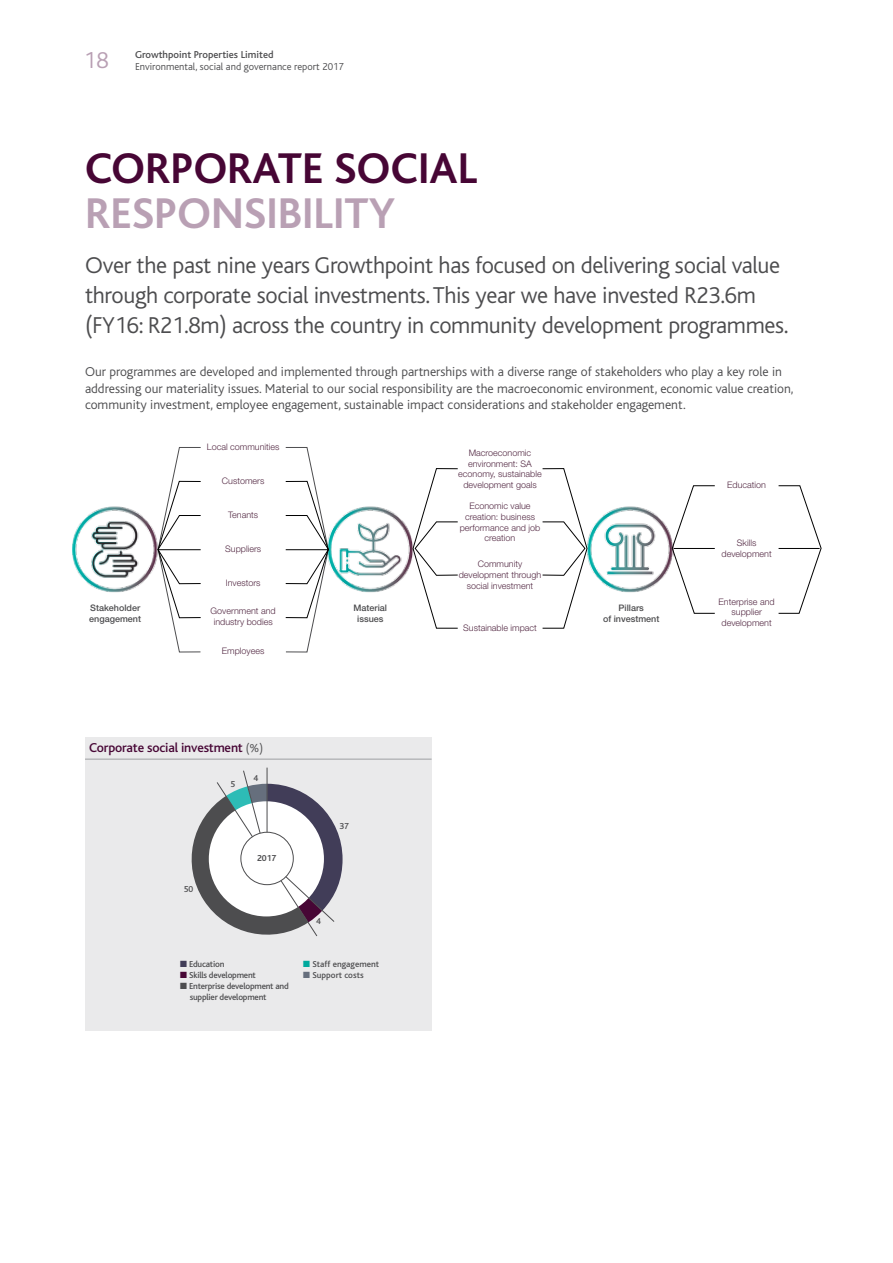
<style>
.page{position:relative;width:893px;height:1263px;background:#fff}
.page>*{position:absolute;margin:0;border:0;box-sizing:border-box;transform-origin:0 0}
.t1{font:700 45px/45px "Bliss";color:#470635}
.t2{font:300 24px/30px "Bliss";letter-spacing:-.015em;color:#4d4d4f}
.t3{font:300 24px "Bliss";color:#b9a0b4}
.t4{font:300 13.5px/16.5px "Bliss";color:#4d4d4f}
.t5{font:500 13.5px "Bliss";letter-spacing:-.015em;color:#470635}
.t6{font:300 10.5px/12px "Bliss";color:#4d4d4f}
.t7{font:300 9px/10.8px "Helvetica Neue LT Std";color:#542a44;text-align:center}
.t8{font:500 9px/10.8px "Bliss";letter-spacing:-.025em;color:#4d4d4f}
.t9{font:500 9px/10.8px "Helvetica Neue LT Std";color:#4d4d4f;text-align:center}
.t10{font:500 9px "Bliss";color:#4d4d4f}
.t11{font:700 9px "Bliss";color:#4d4d4f}
.s1{font-weight:500}
.s2{color:#b9a0b4}
.s3{font-weight:300;font-size:12px;color:#4d4d4f}
.s4{color:#413d58}
.s5{color:#470635}
.s6{color:#00a99d}
.s7{color:#666f7d}
</style>
<div class="page">
<img style="left:72px;top:506px;width:600px;height:87px">
<svg style="left:157px;top:447px;width:44px;height:205px"></svg>
<hr style="left:158px;top:549px;width:43px;height:1px;background:#000">
<svg style="left:285px;top:447px;width:44px;height:205px"></svg>
<hr style="left:286px;top:549px;width:42px;height:1px;background:#000">
<svg style="left:413px;top:468px;width:45px;height:160px"></svg>
<svg style="left:542px;top:468px;width:45px;height:160px"></svg>
<svg style="left:672px;top:485px;width:43px;height:129px"></svg>
<hr style="left:674px;top:548px;width:41px;height:1px;background:#000">
<svg style="left:778px;top:485px;width:43px;height:129px"></svg>
<hr style="left:779px;top:548px;width:41px;height:1px;background:#000">
<div style="left:85px;top:738px;width:347px;height:293px;background:#eaeaeb"></div>
<hr style="left:267px;top:768px;width:1px;height:91px;background:#4d4d4f">
<svg style="left:191px;top:770px;width:152px;height:167px"></svg>
<div style="left:241px;top:832px;width:52px;height:53px;background:#fff;border-radius:50%"></div>
<div style="left:241px;top:832px;width:52px;height:53px;border:1px solid #4d4d4f;border-radius:50%"></div>
<hr style="left:85px;top:759px;width:347px;height:1px;background:#9d9fa2">
<p class="t3" style="left:84px;top:48px;width:26px">18</p>
<p class="t6" style="left:135px;top:49px;width:211px"><span class="s1">Growthpoint Properties Limited<br></span>Environmental, social and governance report 2017</p>
<p class="t1" style="left:85px;top:147px;width:394px">CORPORATE SOCIAL<br><span class="s2">RESPONSIBILITY</span></p>
<p class="t2" style="left:85px;top:251px;width:705px">Over the past nine years Growthpoint has focused on delivering social value through corporate social investments. This year we have invested R23.6m (FY16: R21.8m) across the country in community development programmes.</p>
<p class="t4" style="left:85px;top:364px;width:710px">Our programmes are developed and implemented through partnerships with a diverse range of stakeholders who play a key role in addressing our materiality issues. Material to our social responsibility are the macroeconomic environment, economic value creation, community investment, employee engagement, sustainable impact considerations and stakeholder engagement.</p>
<p class="t7" style="left:207px;top:441px;width:74px">Local communities</p>
<p class="t7" style="left:458px;top:447px;width:85px">Macroeconomic environment: SA economy, sustainable development goals</p>
<p class="t7" style="left:460px;top:500px;width:82px">Economic value creation: business performance and job creation</p>
<p class="t7" style="left:459px;top:559px;width:84px">Community development through social investment</p>
<p class="t7" style="left:222px;top:475px;width:44px">Customers</p>
<p class="t7" style="left:228px;top:509px;width:32px">Tenants</p>
<p class="t7" style="left:225px;top:543px;width:37px">Suppliers</p>
<p class="t7" style="left:226px;top:577px;width:36px">Investors</p>
<p class="t7" style="left:211px;top:605px;width:67px">Government and industry bodies</p>
<p class="t7" style="left:222px;top:645px;width:44px">Employees</p>
<p class="t7" style="left:727px;top:479px;width:40px">Education</p>
<p class="t7" style="left:722px;top:537px;width:52px">Skills development</p>
<p class="t7" style="left:719px;top:596px;width:58px">Enterprise and supplier development</p>
<p class="t9" style="left:89px;top:602px;width:53px;text-align:left">Stakeholder engagement</p>
<p class="t9" style="left:354px;top:602px;width:35px">Material issues</p>
<p class="t9" style="left:603px;top:602px;width:58px">Pillars<br>of investment</p>
<p class="t7" style="left:463px;top:623px;width:75px">Sustainable impact</p>
<p class="t5" style="left:89px;top:741px;width:176px">Corporate social investment <span class="s3">(%)</span></p>
<p class="t8" style="left:184px;top:883px;width:11px">50</p>
<p class="t8" style="left:230px;top:779px;width:6px">5</p>
<p class="t8" style="left:253px;top:773px;width:6px">4</p>
<p class="t11" style="left:257px;top:854px;width:21px">2017</p>
<p class="t8" style="left:180px;top:959px;width:46px"><span class="s4">■</span> Education</p>
<p class="t8" style="left:180px;top:970px;width:77px"><span class="s5">■</span> Skills development</p>
<p class="t8" style="left:190px;top:981px;width:100px;text-indent:-9px">■ Enterprise development and supplier development</p>
<p class="t8" style="left:339px;top:821px;width:11px">37</p>
<p class="t8" style="left:316px;top:916px;width:6px">4</p>
<p class="t10" style="left:303px;top:960px;width:78px"><span class="s6">■</span> Staff engagement</p>
<p class="t10" style="left:303px;top:970px;width:62px"><span class="s7">■</span> Support costs</p>
</div>
